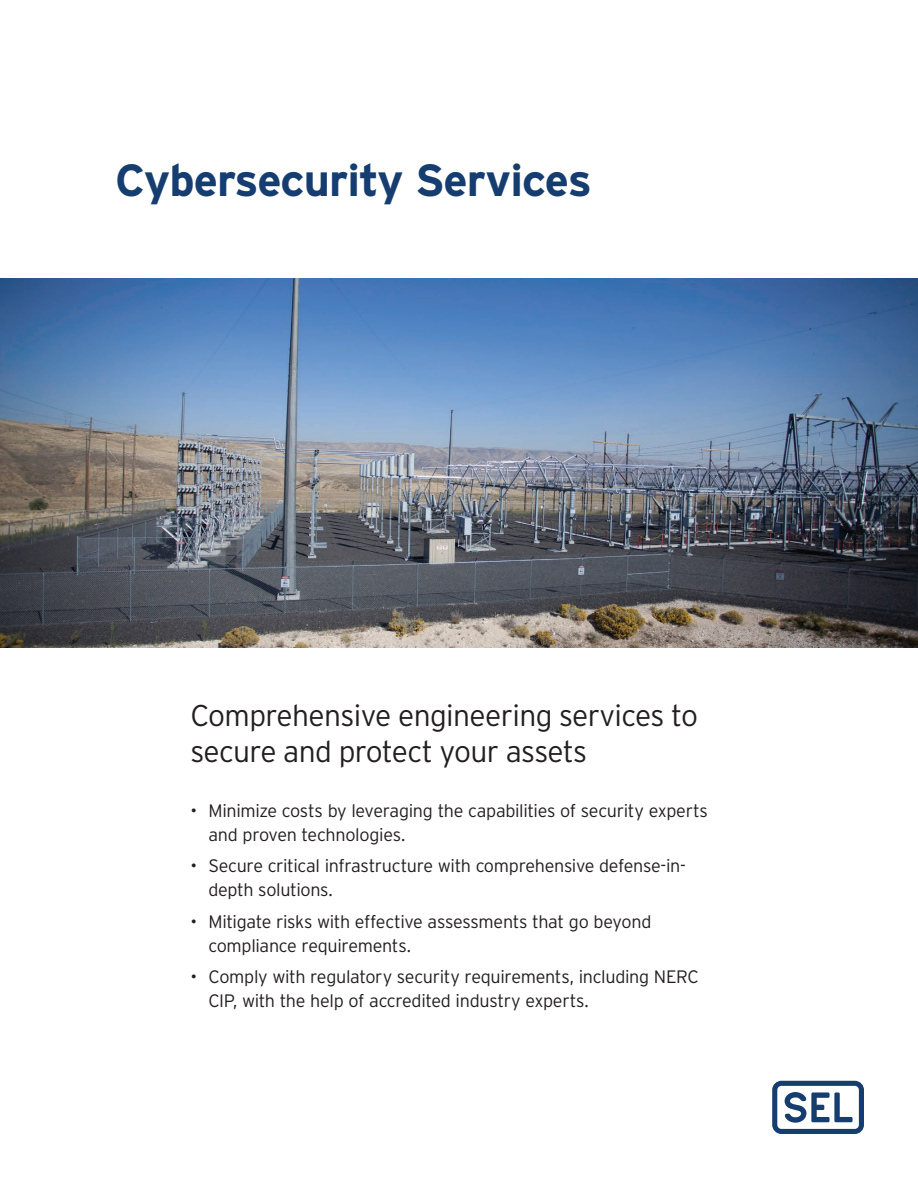
<style>
.page{position:relative;width:918px;height:1188px;background:#fff}
.page>*{position:absolute;margin:0;border:0;box-sizing:border-box;transform-origin:0 0}
.t1{font:700 45px "Interstate Poly";letter-spacing:-.02em;color:#163d6f}
.t2{font:300 30px/36px "Interstate Poly";letter-spacing:-.02em;color:#231f20}
.t3{font:300 18px/24px "Interstate Poly";letter-spacing:-.02em;color:#231f20}
</style>
<div class="page">
<svg style="left:772px;top:1081px;width:92px;height:53px"></svg>
<img style="left:0;top:279px;width:918px;height:369px">
<h1 class="t1" style="left:115px;top:147px;width:478px">Cybersecurity Services</h1>
<h2 class="t2" style="left:190px;top:696px;width:509px">Comprehensive engineering services to secure and protect your assets</h2>
<p class="t3" style="left:208px;top:797px;width:501px;text-indent:-18px">• Minimize costs by leveraging the capabilities of security experts and proven technologies.</p>
<p class="t3" style="left:208px;top:853px;width:479px;text-indent:-18px">• Secure critical infrastructure with comprehensive defense-in&shy;depth solutions.</p>
<p class="t3" style="left:208px;top:908px;width:444px;text-indent:-18px">• Mitigate risks with effective assessments that go beyond compliance requirements.</p>
<p class="t3" style="left:208px;top:964px;width:492px;text-indent:-18px">• Comply with regulatory security requirements, including NERC<br>CIP, with the help of accredited industry experts.</p>
</div>
